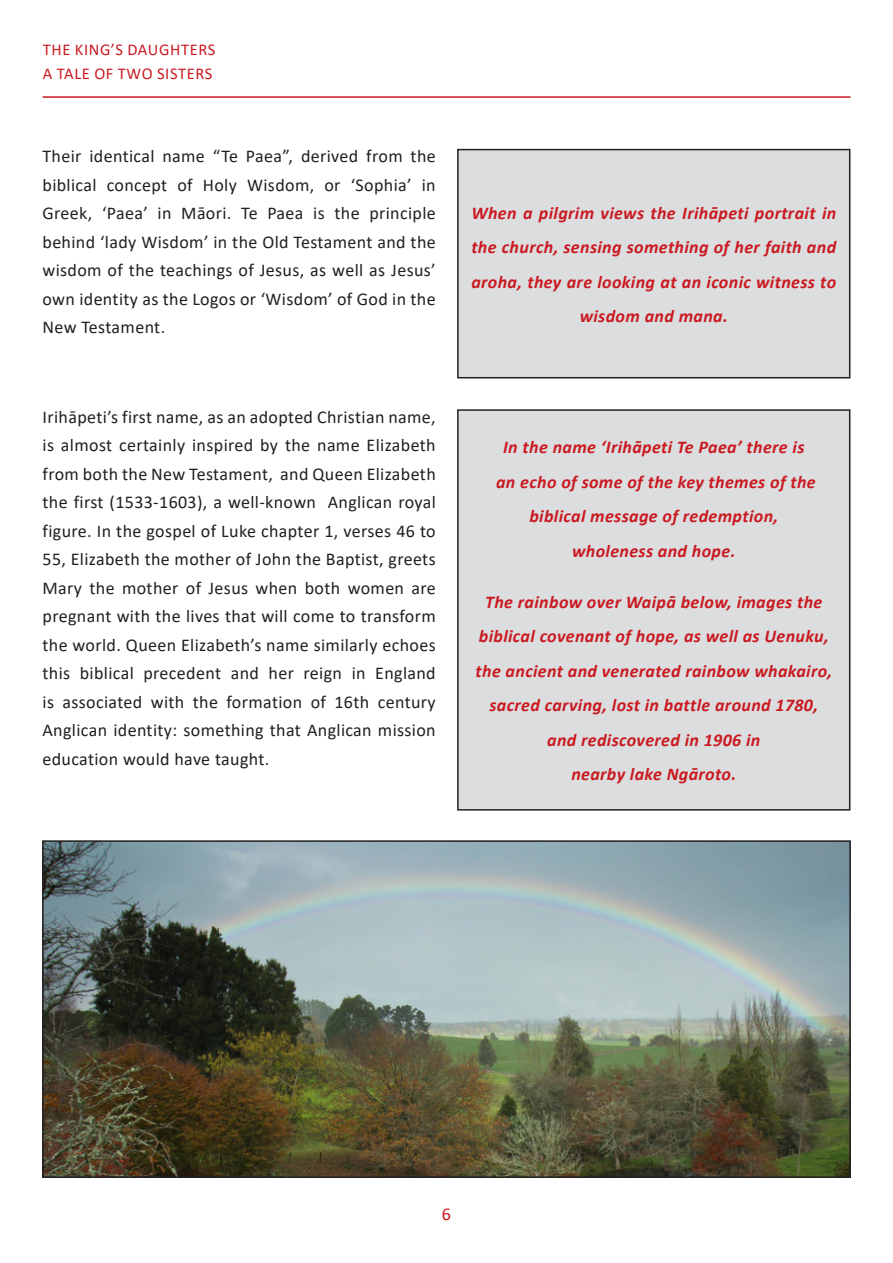
<style>
.page{position:relative;width:893px;height:1263px;background:#fff}
.page>*{position:absolute;margin:0;border:0;box-sizing:border-box;transform-origin:0 0}
.t1{font:18px/28.5px "Calibri";letter-spacing:.02em;color:#231f20;text-align:justify}
.t2{font:italic 700 18px/34.5px "Calibri";letter-spacing:.02em;color:#c91a21;text-align:center}
.t3{font:18px "Calibri";color:#c91a21}
.t4{font:16.5px "Calibri";letter-spacing:.04em;color:#c91a21}
</style>
<div class="page">
<hr style="left:43px;top:96px;width:807px;height:2px;background:#c91a21">
<div style="left:458px;top:410px;width:392px;height:400px;background:#dcdddf"></div>
<div style="left:457px;top:409px;width:393px;height:401px;border:2px solid #231f20"></div>
<img style="left:45px;top:843px;width:803px;height:332px">
<div style="left:42px;top:840px;width:809px;height:338px;border:2px solid #231f20"></div>
<div style="left:458px;top:150px;width:392px;height:228px;background:#dcdddf"></div>
<div style="left:457px;top:149px;width:393px;height:229px;border:2px solid #231f20"></div>
<p class="t4" style="left:43px;top:38px;width:174px">THE KING’S DAUGHTERS</p>
<p class="t4" style="left:43px;top:62px;width:171px">A TALE OF TWO SISTERS</p>
<p class="t1" style="left:43px;top:142px;width:395px">Their identical name “Te Paea”, derived from the biblical concept of Holy Wisdom, or ‘Sophia’ in Greek, ‘Paea’ in Māori. Te Paea is the principle behind ‘lady Wisdom’ in the Old Testament and the wisdom of the teachings of Jesus, as well as Jesus’ own identity as the Logos or ‘Wisdom’ of God in the New Testament.</p>
<p class="t1" style="left:43px;top:402px;width:395px">Irihāpeti’s first name, as an adopted Christian name, is almost certainly inspired by the name Elizabeth from both the New Testament, and Queen Elizabeth the first (1533-1603), a well-known Anglican royal figure. In the gospel of Luke chapter 1, verses 46 to 55, Elizabeth the mother of John the Baptist, greets Mary the mother of Jesus when both women are pregnant with the lives that will come to transform the world. Queen Elizabeth’s name similarly echoes this biblical precedent and her reign in England is associated with the formation of 16th century Anglican identity: something that Anglican mission education would have taught.</p>
<p class="t2" style="left:471px;top:195px;width:366px">When a pilgrim views the Irihāpeti portrait in the church, sensing something of her faith and aroha, they are looking at an iconic witness to wisdom and mana.</p>
<p class="t2" style="left:496px;top:429px;width:321px">In the name ‘Irihāpeti Te Paea’ there is an echo of some of the key themes of the biblical message of redemption, wholeness and hope.</p>
<p class="t2" style="left:476px;top:584px;width:358px">The rainbow over Waipā below, images the biblical covenant of hope, as well as Uenuku, the ancient and venerated rainbow whakairo, sacred carving, lost in battle around 1780,</p>
<p class="t2" style="left:547px;top:722px;width:215px">and rediscovered in 1906 in nearby lake Ngāroto.</p>
<p class="t3" style="left:442px;top:1202px;width:11px">6</p>
</div>
